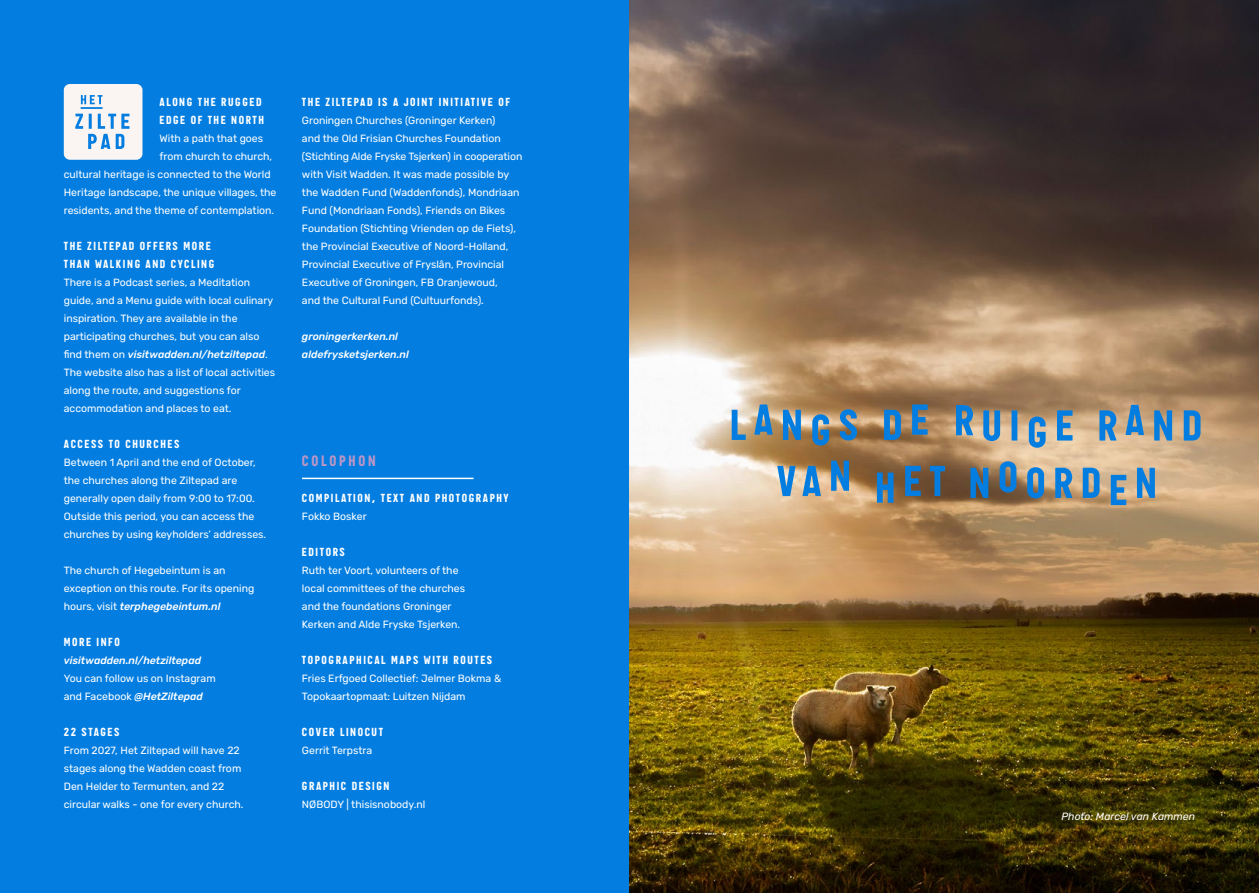
<style>
.page{position:relative;width:1259px;height:893px;background:#fff}
.page>*{position:absolute;margin:0;border:0;box-sizing:border-box;transform-origin:0 0}
.t1{font:800 13.5px "Targa Pro";letter-spacing:.2em;color:#ba96c7}
.t2{font:10.5px/18px "Rubik";color:#fff}
.t3{font:800 10.5px/18px "Targa Pro";letter-spacing:.15em;color:#fff}
.t4{font:italic 500 10.5px/18px "Rubik";color:#fff}
.t5{font:italic 10.5px "Rubik";color:#fff}
.s1{font-weight:500;font-style:italic}
</style>
<div class="page">
<div style="left:0;top:0;width:629px;height:893px;background:#037de0"></div>
<hr style="left:302px;top:478px;width:171px;height:1px;background:#fff">
<div style="left:64px;top:84px;width:78px;height:76px;background:#faf5f2;border-radius:6px"></div>
<svg style="left:75px;top:95px;width:54px;height:54px"></svg>
<img style="left:629px;top:0;width:630px;height:893px">
<svg style="left:731px;top:410px;width:14px;height:30px"></svg>
<svg style="left:754px;top:404px;width:18px;height:31px"></svg>
<svg style="left:783px;top:410px;width:18px;height:30px"></svg>
<svg style="left:812px;top:414px;width:17px;height:31px"></svg>
<svg style="left:839px;top:409px;width:18px;height:31px"></svg>
<svg style="left:884px;top:410px;width:17px;height:30px"></svg>
<svg style="left:912px;top:404px;width:15px;height:31px"></svg>
<svg style="left:956px;top:405px;width:17px;height:30px"></svg>
<svg style="left:983px;top:410px;width:17px;height:31px"></svg>
<div style="left:1011px;top:410px;width:6px;height:31px;background:#037de0"></div>
<svg style="left:1028px;top:417px;width:17px;height:31px"></svg>
<svg style="left:1057px;top:410px;width:15px;height:31px"></svg>
<svg style="left:1099px;top:410px;width:17px;height:31px"></svg>
<svg style="left:1125px;top:405px;width:19px;height:30px"></svg>
<svg style="left:1154px;top:410px;width:18px;height:31px"></svg>
<svg style="left:1183px;top:410px;width:17px;height:31px"></svg>
<svg style="left:777px;top:466px;width:18px;height:30px"></svg>
<svg style="left:802px;top:466px;width:19px;height:30px"></svg>
<svg style="left:831px;top:461px;width:18px;height:30px"></svg>
<svg style="left:877px;top:473px;width:16px;height:30px"></svg>
<svg style="left:905px;top:466px;width:15px;height:30px"></svg>
<svg style="left:930px;top:466px;width:15px;height:30px"></svg>
<svg style="left:970px;top:468px;width:18px;height:30px"></svg>
<svg style="left:999px;top:461px;width:17px;height:31px"></svg>
<svg style="left:1027px;top:467px;width:17px;height:31px"></svg>
<svg style="left:1055px;top:468px;width:17px;height:30px"></svg>
<svg style="left:1082px;top:468px;width:17px;height:30px"></svg>
<svg style="left:1110px;top:475px;width:16px;height:30px"></svg>
<svg style="left:1137px;top:468px;width:18px;height:30px"></svg>
<p class="t3" style="left:159px;top:92px;width:106px">ALONG THE RUGGED<br>EDGE OF THE NORTH</p>
<p class="t2" style="left:159px;top:130px;width:105px">With a path that goes</p>
<p class="t2" style="left:159px;top:148px;width:114px">from church to church,</p>
<p class="t2" style="left:64px;top:166px;width:208px">cultural heritage is connected to the World</p>
<p class="t2" style="left:64px;top:184px;width:214px">Heritage landscape, the unique villages, the</p>
<p class="t2" style="left:64px;top:202px;width:212px">residents, and the theme of contemplation.</p>
<p class="t3" style="left:64px;top:236px;width:152px">THE ZILTEPAD OFFERS MORE<br>THAN WALKING AND CYCLING</p>
<p class="t2" style="left:64px;top:274px;width:213px">There is a Podcast series, a Meditation guide, and a Menu guide with local culinary inspiration. They are available in the participating churches, but you can also find them on <span class="s1">visitwadden.nl/hetziltepad</span>.<br>The website also has a list of local activities along the route, and suggestions for accommodation and places to eat.</p>
<p class="t3" style="left:64px;top:434px;width:117px">ACCESS TO CHURCHES</p>
<p class="t2" style="left:64px;top:454px;width:204px">Between 1 April and the end of October, the churches along the Ziltepad are generally open daily from 9:00 to 17:00.<br>Outside this period, you can access the churches by using keyholders’ addresses.</p>
<p class="t2" style="left:64px;top:562px;width:192px">The church of Hegebeintum is an exception on this route. For its opening hours, visit <span class="s1">terphegebeintum.nl</span></p>
<p class="t3" style="left:64px;top:632px;width:57px">MORE INFO</p>
<p class="t4" style="left:64px;top:652px;width:139px">visitwadden.nl/hetziltepad</p>
<p class="t2" style="left:64px;top:670px;width:153px">You can follow us on Instagram and Facebook <span class="s1">@HetZiltepad</span></p>
<p class="t3" style="left:64px;top:722px;width:57px">22 STAGES</p>
<p class="t2" style="left:64px;top:742px;width:181px">From 2027, Het Ziltepad will have 22 stages along the Wadden coast from Den Helder to Termunten, and 22 circular walks - one for every church.</p>
<p class="t3" style="left:302px;top:92px;width:209px">THE ZILTEPAD IS A JOINT INITIATIVE OF</p>
<p class="t2" style="left:302px;top:112px;width:222px">Groningen Churches (Groninger Kerken)<br>and the Old Frisian Churches Foundation (Stichting Alde Fryske Tsjerken) in cooperation with Visit Wadden. It was made possible by the Wadden Fund (Waddenfonds), Mondriaan Fund (Mondriaan Fonds), Friends on Bikes Foundation (Stichting Vrienden op de Fiets), the Provincial Executive of Noord-Holland, Provincial Executive of Fryslân, Provincial Executive of Groningen, FB Oranjewoud,<br>and the Cultural Fund (Cultuurfonds).</p>
<p class="t4" style="left:302px;top:328px;width:108px">groningerkerken.nl aldefrysketsjerken.nl</p>
<p class="t1" style="left:302px;top:450px;width:75px">COLOPHON</p>
<p class="t3" style="left:302px;top:488px;width:208px">COMPILATION, TEXT AND PHOTOGRAPHY</p>
<p class="t2" style="left:302px;top:508px;width:66px">Fokko Bosker</p>
<p class="t3" style="left:302px;top:542px;width:44px">EDITORS</p>
<p class="t2" style="left:302px;top:562px;width:165px">Ruth ter Voort, volunteers of the local committees of the churches and the foundations Groninger<br>Kerken and Alde Fryske Tsjerken.</p>
<p class="t3" style="left:302px;top:650px;width:192px">TOPOGRAPHICAL MAPS WITH ROUTES</p>
<p class="t2" style="left:302px;top:670px;width:201px">Fries Erfgoed Collectief: Jelmer Bokma &amp;<br>Topokaartopmaat: Luitzen Nijdam</p>
<p class="t3" style="left:302px;top:722px;width:83px">COVER LINOCUT</p>
<p class="t2" style="left:302px;top:742px;width:72px">Gerrit Terpstra</p>
<p class="t3" style="left:302px;top:776px;width:89px">GRAPHIC DESIGN</p>
<p class="t2" style="left:302px;top:796px;width:125px">NØBODY | thisisnobody.nl</p>
<p class="t5" style="left:1061px;top:809px;width:135px">Photo: Marcel van Kammen</p>
</div>
